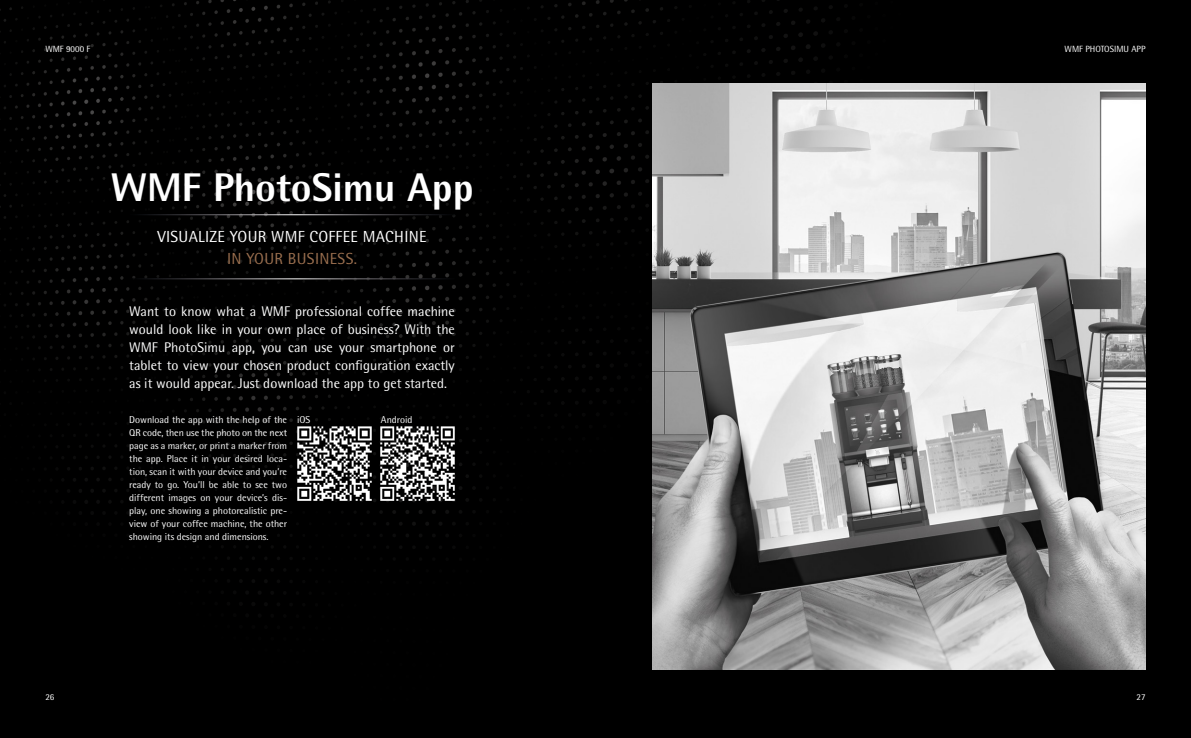
<style>
.page{position:relative;width:1191px;height:738px;background:#fff}
.page>*{position:absolute;margin:0;border:0;box-sizing:border-box;transform-origin:0 0}
.t1{font:700 40px "WMF Rotis";color:#fff}
.t2{font:16px "WMF Rotis";letter-spacing:.02em;color:#fff}
.t3{font:16px "WMF Rotis";letter-spacing:.02em;color:#996e4e}
.t4{font:14px/18px "WMF Rotis";color:#fff;text-align:justify}
.t5{font:10px/13px "WMF Rotis";color:#fff;text-align:justify}
.t6{font:9px "WMF Rotis";color:#fff}
</style>
<div class="page">
<div style="left:0;top:0;width:1191px;height:737px;background:#000"></div>
<hr style="left:130px;top:214px;width:324px;height:1px;background:#fff">
<hr style="left:130px;top:278px;width:324px;height:1px;background:#fff">
<img style="left:652px;top:84px;width:493px;height:585px">
<img style="left:297px;top:426px;width:74px;height:74px">
<img style="left:381px;top:426px;width:74px;height:74px">
<p class="t6" style="left:45px;top:44px;width:46px">WMF 9000 F</p>
<p class="t6" style="left:1064px;top:44px;width:83px">WMF PHOTOSIMU APP</p>
<h1 class="t1" style="left:111px;top:162px;width:364px">WMF PhotoSimu App</h1>
<h2 class="t2" style="left:157px;top:227px;width:271px">VISUALIZE YOUR WMF COFFEE MACHINE</h2>
<h2 class="t3" style="left:227px;top:249px;width:131px">IN YOUR BUSINESS.</h2>
<p class="t4" style="left:129px;top:302px;width:327px">Want to know what a WMF professional coffee machine would look like in your own place of business? With the WMF PhotoSimu app, you can use your smartphone or tablet to view your chosen product configuration exactly as it would appear. Just download the app to get started.</p>
<p class="t5" style="left:129px;top:412px;width:159px">Download the app with the help of the QR code, then use the photo on the next page as a marker, or print a marker from the app. Place it in your desired loca&shy;tion, scan it with your device and you’re ready to go. You’ll be able to see two different images on your device’s dis&shy;play, one showing a photorealistic pre&shy;view of your coffee machine, the other showing its design and dimensions.</p>
<p class="t5" style="left:297px;top:412px;width:15px">iOS</p>
<p class="t5" style="left:381px;top:412px;width:33px">Android</p>
<p class="t6" style="left:45px;top:690px;width:11px">26</p>
<p class="t6" style="left:1136px;top:690px;width:11px">27</p>
</div>
